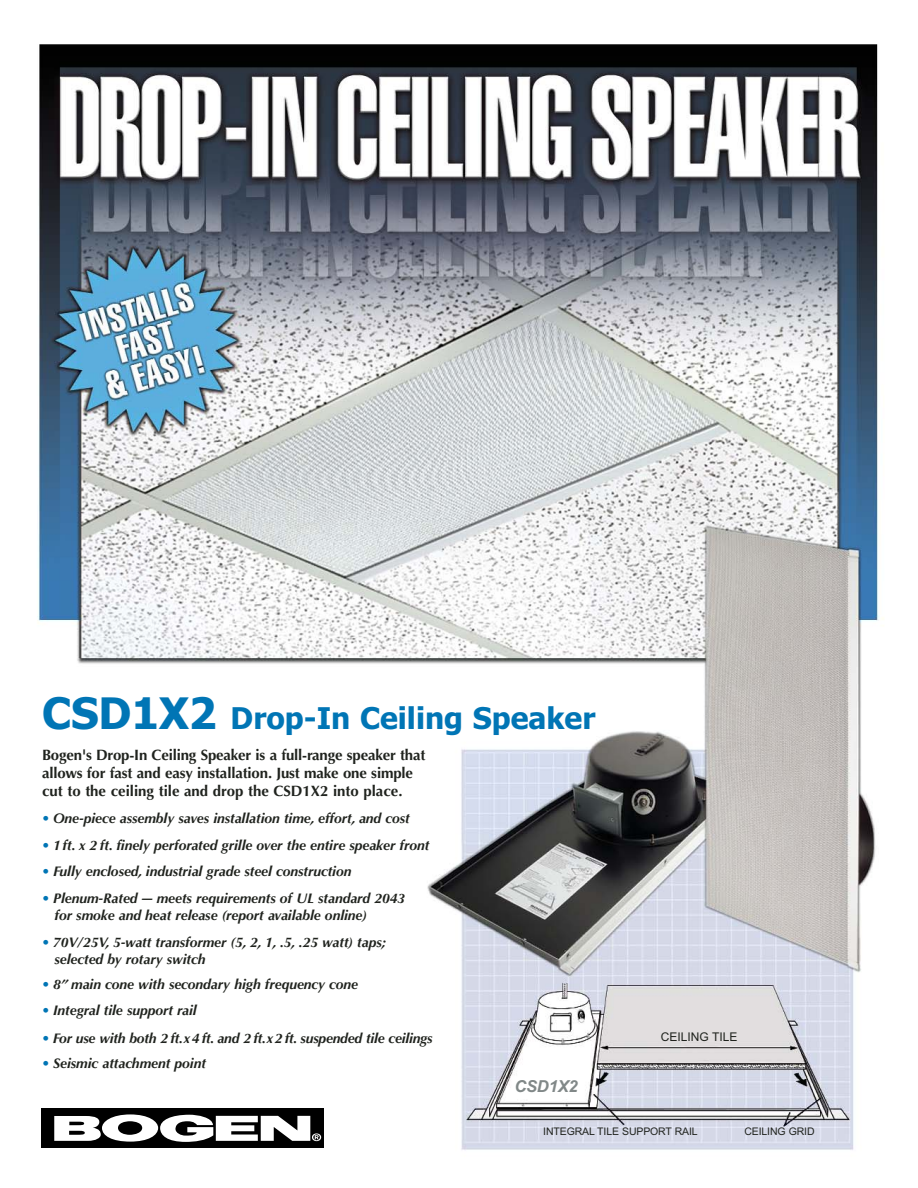
<style>
.page{position:relative;width:918px;height:1188px;background:#fff}
.page>*{position:absolute;margin:0;border:0;box-sizing:border-box;transform-origin:0 0}
.t1{font:700 30px "Tahoma";color:#0075b5}
.t2{font:italic 700 16.5px "Arial";letter-spacing:-.01em;color:#818888}
.t3{font:700 15px/18px "Optima";letter-spacing:-.01em;color:#20231e}
.t4{font:italic 700 13.95px/16.5px "Optima";letter-spacing:-.005em;color:#20231e}
.t5{font:12px "Arial";color:#20231e}
.t6{font:10.5px "Arial";letter-spacing:-.01em;color:#20231e}
.s1{font-size:43.5px}
.s2{color:#0075b5}
</style>
<div class="page">
<img style="left:37px;top:44px;width:847px;height:1106px">
<div style="left:42px;top:1108px;width:282px;height:40px;background:#000"></div>
<svg style="left:54px;top:1114px;width:267px;height:28px"></svg>
<h1 class="t1" style="left:42px;top:706px;width:555px"><span class="s1">CSD1X2</span> Drop-In Ceiling Speaker</h1>
<p class="t3" style="left:42px;top:747px;width:385px">Bogen's Drop-In Ceiling Speaker is a full-range speaker that allows for fast and easy installation. Just make one simple cut to the ceiling tile and drop the CSD1X2 into place.</p>
<p class="t4" style="left:42px;top:811px;width:369px"><span class="s2">•</span> One-piece assembly saves installation time, effort, and cost</p>
<p class="t4" style="left:42px;top:839px;width:389px"><span class="s2">•</span> 1ft. x 2 ft. finely perforated grille over the entire speaker front</p>
<p class="t4" style="left:42px;top:864px;width:311px"><span class="s2">•</span> Fully enclosed, industrial grade steel construction</p>
<p class="t4" style="left:55px;top:892px;width:352px;text-indent:-13px"><span class="s2">•</span> Plenum-Rated — meets requirements of UL standard 2043 for smoke and heat release (report available online)</p>
<p class="t4" style="left:55px;top:936px;width:333px;text-indent:-13px"><span class="s2">•</span> 70V/25V, 5-watt transformer (5, 2, 1, .5, .25 watt) taps; selected by rotary switch</p>
<p class="t4" style="left:42px;top:978px;width:318px"><span class="s2">•</span> 8” main cone with secondary high frequency cone</p>
<p class="t4" style="left:42px;top:1004px;width:156px"><span class="s2">•</span> Integral tile support rail</p>
<p class="t4" style="left:42px;top:1031px;width:392px"><span class="s2">•</span> For use with both 2 ft.x4 ft. and 2 ft.x2 ft. suspended tile ceilings</p>
<p class="t4" style="left:42px;top:1057px;width:166px"><span class="s2">•</span> Seismic attachment point</p>
<p class="t2" style="left:514px;top:1080px;width:65px">CSD1X2</p>
<p class="t5" style="left:661px;top:1033px;width:78px">CEILING TILE</p>
<p class="t6" style="left:543px;top:1128px;width:156px">INTEGRAL TILE SUPPORT RAIL</p>
<p class="t6" style="left:744px;top:1128px;width:72px">CEILING GRID</p>
</div>
